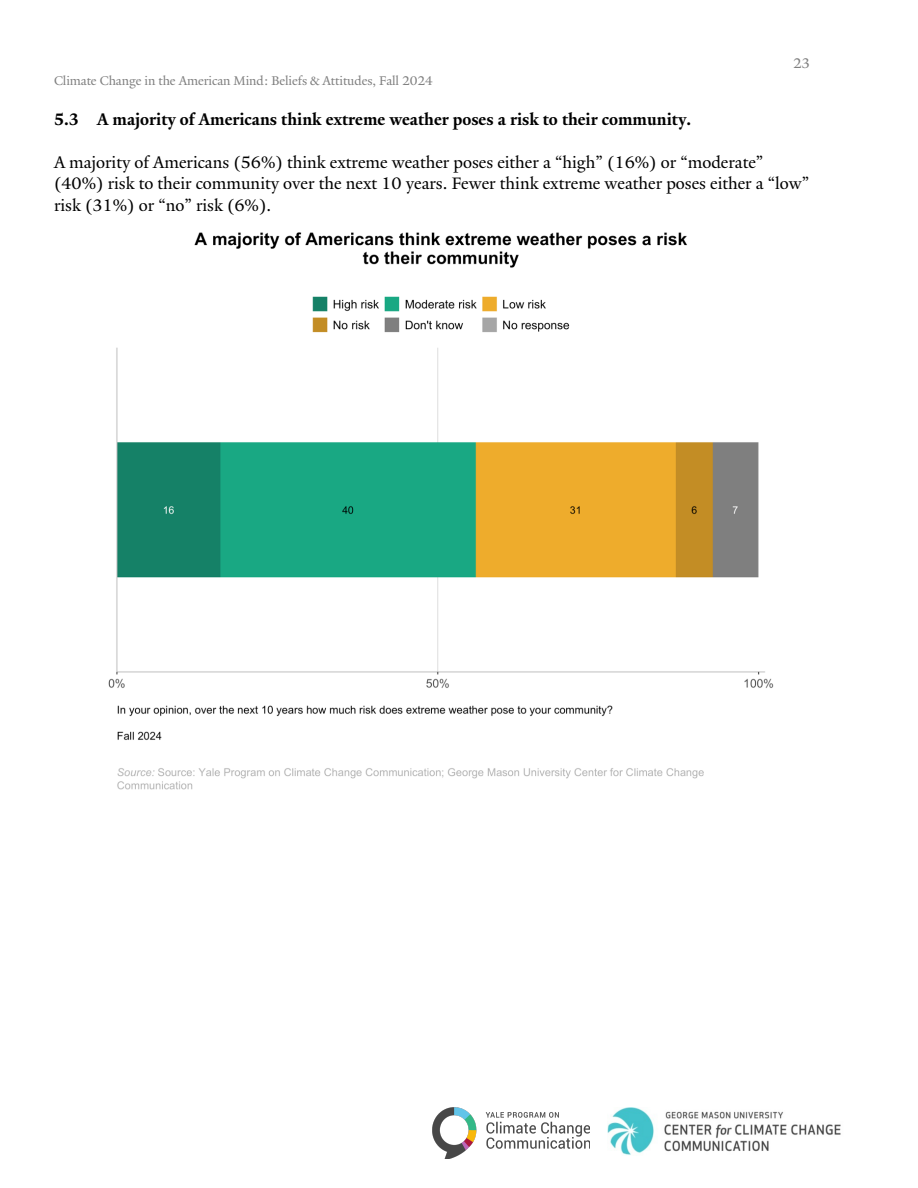
<style>
.page{position:relative;width:918px;height:1188px;background:#fff}
.page>*{position:absolute;margin:0;border:0;box-sizing:border-box;transform-origin:0 0}
.t1{font:18px/21.6px "Yale New";color:#000}
.t2{font:700 18px "Yale New";color:#000}
.t3{font:15.15px "Yale New";color:#808080}
.t4{font:13.65px "Yale New";letter-spacing:-.005em;color:#808080}
</style>
<div class="page">
<img style="left:608px;top:1107px;width:233px;height:48px">
<img style="left:432px;top:1107px;width:158px;height:51px">
<img style="left:108px;top:232px;width:666px;height:558px">
<p class="t3" style="left:793px;top:54px;width:19px">23</p>
<p class="t4" style="left:54px;top:72px;width:380px">Climate Change in the American Mind: Beliefs &amp; Attitudes, Fall 2024</p>
<p class="t2" style="left:54px;top:108px;width:639px">5.3 A majority of Americans think extreme weather poses a risk to their community.</p>
<p class="t1" style="left:54px;top:151px;width:757px">A majority of Americans (56%) think extreme weather poses either a “high” (16%) or “moderate” (40%) risk to their community over the next 10 years. Fewer think extreme weather poses either a “low” risk (31%) or “no” risk (6%).</p>
</div>
